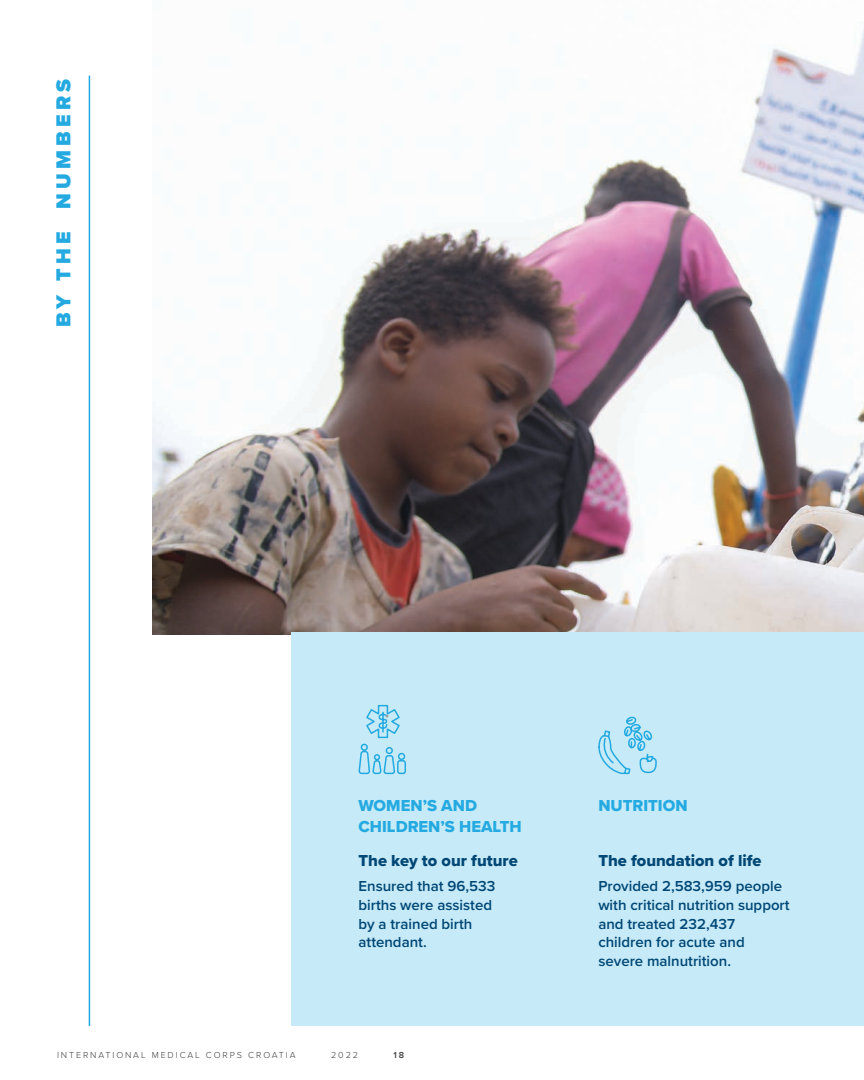
<style>
.page{position:relative;width:864px;height:1080px;background:#fff}
.page>*{position:absolute;margin:0;border:0;box-sizing:border-box;transform-origin:0 0}
.Subhead_8_12{font:900 21px "Proxima Nova";letter-spacing:.2em;color:#24aae1}
.Section_intro_body_type_-_Blue_9pt{font:16.5px "Proxima Nova Extrabld";color:#004775}
.Paragraph_Pull_out-_Blue{font:16.5px/21px "Proxima Nova Extrabld";color:#24aae1}
.Section_intro_body_type_-_Blue_9pt-2{font:600 15px/18.8px "Proxima Nova";color:#004775}
.t1{font:300 9px "Proxima Nova";letter-spacing:.21em;color:#3e3e3f}
.t2{font:600 9px "Proxima Nova";color:#3e3e3f}
</style>
<div class="page">
<img style="left:153px;top:28px;width:711px;height:606px">
<div style="left:292px;top:633px;width:572px;height:393px;background:#c6eaf8"></div>
<svg style="left:359px;top:704px;width:47px;height:71px"></svg>
<svg style="left:598px;top:716px;width:59px;height:59px"></svg>
<hr style="left:89px;top:76px;width:1px;height:950px;background:#24aae1">
<p class="Subhead_8_12" style="left:48px;top:327px;width:250px;rotate:-90deg">BY THE NUMBERS</p>
<p class="Paragraph_Pull_out-_Blue" style="left:359px;top:795px;width:165px">WOMEN’S AND<br>CHILDREN’S HEALTH</p>
<p class="Paragraph_Pull_out-_Blue" style="left:598px;top:795px;width:91px">NUTRITION</p>
<p class="Section_intro_body_type_-_Blue_9pt" style="left:359px;top:848px;width:161px">The key to our future</p>
<p class="Section_intro_body_type_-_Blue_9pt-2" style="left:359px;top:876px;width:138px">Ensured that 96,533 births were assisted by a trained birth attendant.</p>
<p class="Section_intro_body_type_-_Blue_9pt" style="left:598px;top:848px;width:165px">The foundation of life</p>
<p class="Section_intro_body_type_-_Blue_9pt-2" style="left:598px;top:876px;width:193px">Provided 2,583,959 people with critical nutrition support and treated 232,437 children for acute and severe malnutrition.</p>
<p class="t1" style="left:57px;top:1050px;width:240px">INTERNATIONAL MEDICAL CORPS CROATIA</p>
<p class="t1" style="left:331px;top:1050px;width:28px">2022</p>
<p class="t2" style="left:394px;top:1048px;width:12px">18</p>
</div>
